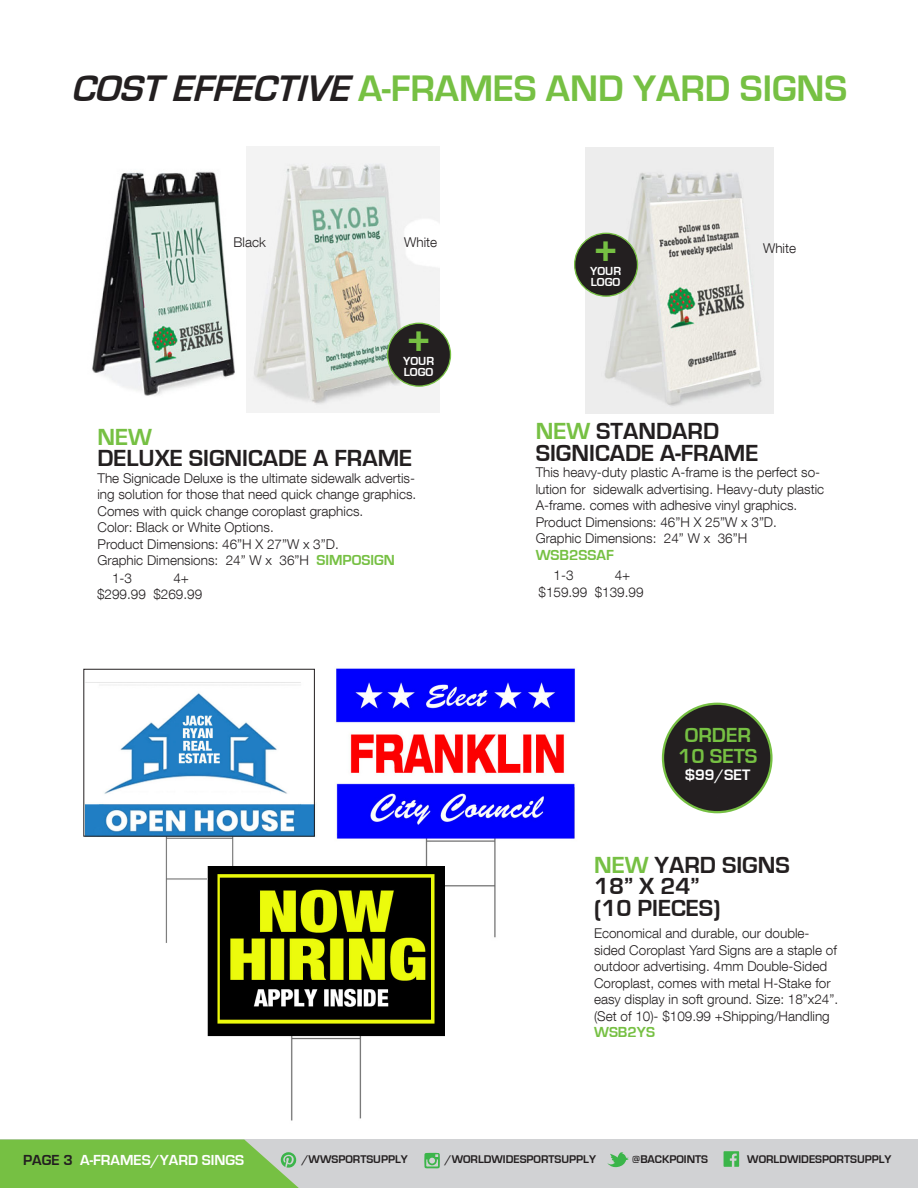
<style>
.page{position:relative;width:918px;height:1188px;background:#fff}
.page>*{position:absolute;margin:0;border:0;box-sizing:border-box;transform-origin:0 0}
.t1{font:700 39px "Eurostile";color:#76c043}
.t2{font:700 38.1px "Eurostile";color:#76c043}
.t3{font:700 24px "Eurostile";color:#231f20}
.t4{font:700 24px "Eurostile";color:#76c043}
.t5{font:700 21px "Eurostile";color:#76c043}
.t6{font:700 15.6px "Eurostile";color:#fff}
.t7{font:700 15px "Eurostile";color:#fff}
.t8{font:700 15px "Eurostile";color:#76c043}
.t9{font:300 13.5px/16.5px "Helvetica Neue LT Com";color:#231f20}
.t10{font:700 12px "Eurostile";color:#fff}
.t11{font:700 11.55px "Eurostile";color:#231f20}
.s1{font-style:italic;color:#231f20}
.s2{font-family:"Eurostile";font-weight:700;font-size:15px;color:#76c043}
.s3{color:#76c043}
.s4{color:#231f20}
</style>
<div class="page">
<div style="left:0;top:1140px;width:918px;height:48px;background:#d1d2d4"></div>
<svg style="left:724px;top:1151px;width:15px;height:16px"></svg>
<svg style="left:424px;top:1153px;width:16px;height:15px"></svg>
<svg style="left:0;top:1140px;width:299px;height:48px;background:#7cc14e"></svg>
<svg style="left:607px;top:1152px;width:22px;height:15px"></svg>
<img style="left:586px;top:148px;width:187px;height:266px">
<img style="left:92px;top:171px;width:143px;height:225px">
<img style="left:246px;top:147px;width:194px;height:265px">
<div style="left:663px;top:704px;width:108px;height:108px;background:#231f20;border-radius:50%"></div>
<div style="left:662px;top:703px;width:111px;height:110px;border:2px solid #76c043;border-radius:50%"></div>
<div style="left:575px;top:233px;width:63px;height:63px;background:#231f20;border-radius:50%"></div>
<div style="left:574px;top:233px;width:64px;height:64px;border:1px solid #76c043;border-radius:50%"></div>
<div style="left:388px;top:323px;width:63px;height:63px;background:#231f20;border-radius:50%"></div>
<div style="left:387px;top:323px;width:64px;height:64px;border:1px solid #76c043;border-radius:50%"></div>
<img style="left:83px;top:668px;width:234px;height:275px">
<div style="left:84px;top:669px;width:231px;height:167px;border:1px solid #231f20"></div>
<img style="left:336px;top:668px;width:239px;height:270px">
<img style="left:207px;top:866px;width:238px;height:255px">
<p class="t2" style="left:71px;top:68px;width:778px"><span class="s1">COST EFFECTIVE</span> A-FRAMES AND YARD SIGNS</p>
<p class="t9" style="left:234px;top:233px;width:34px">Black</p>
<p class="t9" style="left:404px;top:233px;width:34px">White</p>
<p class="t1" style="left:406px;top:320px;width:26px">+</p>
<p class="t10" style="left:404px;top:365px;width:31px">LOGO</p>
<p class="t10" style="left:403px;top:354px;width:33px">YOUR</p>
<p class="t4" style="left:98px;top:424px;width:56px">NEW</p>
<p class="t3" style="left:98px;top:445px;width:316px">DELUXE SIGNICADE A FRAME</p>
<p class="t9" style="left:98px;top:469px;width:320px;text-align:justify">The Signicade Deluxe is the ultimate sidewalk advertis&shy;ing solution for those that need quick change graphics.<br>Comes with quick change coroplast graphics.</p>
<p class="t9" style="left:98px;top:519px;width:178px">Color: Black or White Options.</p>
<p class="t9" style="left:98px;top:535px;width:243px">Product Dimensions: 46”H X 27”W x 3”D.</p>
<p class="t9" style="left:98px;top:552px;width:299px">Graphic Dimensions: 24” W x 36”H <span class="s2">SIMPOSIGN</span></p>
<p class="t9" style="left:112px;top:569px;width:22px">1-3</p>
<p class="t9" style="left:173px;top:569px;width:17px">4+</p>
<p class="t9" style="left:97px;top:586px;width:107px">$299.99 $269.99</p>
<p class="t1" style="left:593px;top:230px;width:26px">+</p>
<p class="t10" style="left:591px;top:275px;width:31px">LOGO</p>
<p class="t10" style="left:590px;top:264px;width:33px">YOUR</p>
<p class="t9" style="left:763px;top:239px;width:34px">White</p>
<p class="t3" style="left:536px;top:418px;width:185px"><span class="s3">NEW</span> STANDARD</p>
<p class="t3" style="left:536px;top:440px;width:224px">SIGNICADE A-FRAME</p>
<p class="t9" style="left:536px;top:464px;width:290px">This heavy-duty plastic A-frame is the perfect so&shy;lution for sidewalk advertising. Heavy-duty plastic<br>A-frame. comes with adhesive vinyl graphics.</p>
<p class="t9" style="left:536px;top:513px;width:243px">Product Dimensions: 46”H X 25”W x 3”D.</p>
<p class="t9" style="left:536px;top:530px;width:213px">Graphic Dimensions: 24” W x 36”H</p>
<p class="t8" style="left:536px;top:547px;width:80px">WSB2SSAF</p>
<p class="t9" style="left:554px;top:567px;width:22px">1-3</p>
<p class="t9" style="left:615px;top:567px;width:17px">4+</p>
<p class="t9" style="left:538px;top:583px;width:107px">$159.99 $139.99</p>
<p class="t5" style="left:685px;top:724px;width:68px">ORDER</p>
<p class="t5" style="left:678px;top:745px;width:81px">10 SETS</p>
<p class="t6" style="left:685px;top:767px;width:67px">$99/SET</p>
<p class="t3" style="left:594px;top:852px;width:197px"><span class="s3">NEW</span> YARD SIGNS</p>
<p class="t3" style="left:594px;top:873px;width:107px">18” X 24”</p>
<p class="t3" style="left:594px;top:895px;width:128px">(10 PIECES)</p>
<p class="t9" style="left:594px;top:925px;width:246px">Economical and durable, our double&shy;sided Coroplast Yard Signs are a staple of outdoor advertising. 4mm Double-Sided Coroplast, comes with metal H-Stake for easy display in soft ground. Size: 18”x24”.</p>
<p class="t9" style="left:594px;top:1007px;width:237px">(Set of 10)- $109.99 +Shipping/Handling</p>
<p class="t8" style="left:594px;top:1024px;width:62px">WSB2YS</p>
<p class="t7" style="left:23px;top:1152px;width:223px"><span class="s4">PAGE 3</span> A-FRAMES/YARD SINGS</p>
<p class="t11" style="left:302px;top:1153px;width:108px">/WWSPORTSUPPLY</p>
<p class="t11" style="left:445px;top:1153px;width:153px">/WORLDWIDESPORTSUPPLY</p>
<p class="t11" style="left:632px;top:1153px;width:77px">@BACKPOINTS</p>
<p class="t11" style="left:747px;top:1153px;width:146px">WORLDWIDESPORTSUPPLY</p>
</div>
